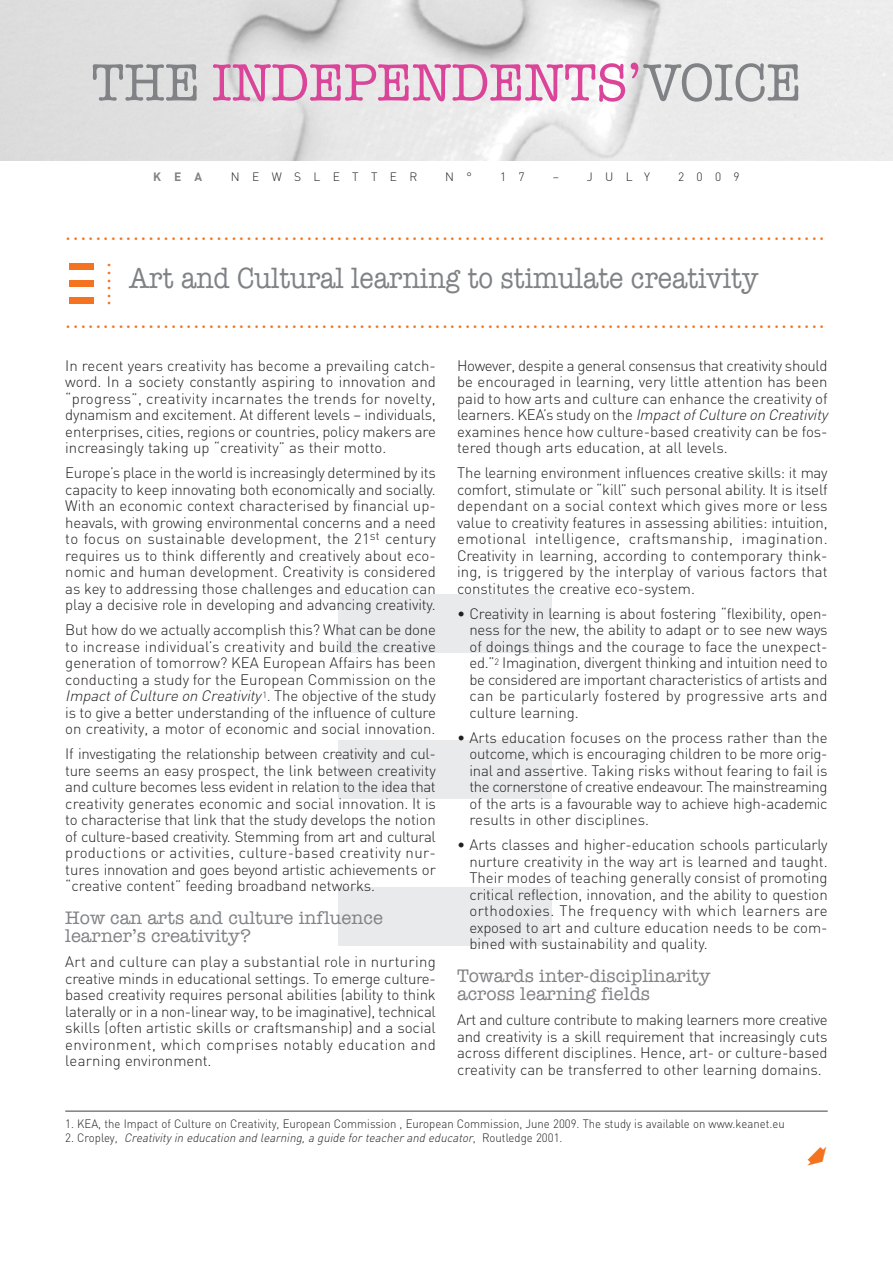
<style>
.page{position:relative;width:893px;height:1263px;background:#fff}
.page>*{position:absolute;margin:0;border:0;box-sizing:border-box;transform-origin:0 0}
.t1{font:54px "American Typewriter";color:#da4599;scale:.96 1}
.t2{font:30px "American Typewriter";color:#808285;scale:.9 1}
.t3{font:18.75px/18px "American Typewriter";color:#808285}
.t4{font:300 15px/16.5px "DIN";color:#231f20;text-align:justify}
.t5{font:12px "Helvetica";color:#f47321}
.t6{font:300 12px/13.5px "DIN";color:#231f20;scale:.95 1}
.t7{font:300 12px "DIN";color:#231f20}
.t8{font:300 12px "DIN";letter-spacing:1.03em;color:#231f20}
.t9{font:700 12px "DIN";color:#808285}
.s1{color:#808285}
.s2{font-style:italic}
</style>
<div class="page">
<div style="left:338px;top:594px;width:214px;height:58px;background:#e9eaeb"></div>
<div style="left:338px;top:741px;width:214px;height:58px;background:#e9eaeb"></div>
<div style="left:338px;top:887px;width:214px;height:58px;background:#e9eaeb"></div>
<img style="left:0;top:0;width:893px;height:161px">
<hr style="left:65px;top:1111px;width:763px;height:1px;background:#3e3e3f">
<div style="left:69px;top:263px;width:25px;height:7px;background:#f47321"></div>
<div style="left:69px;top:280px;width:25px;height:7px;background:#f47321"></div>
<div style="left:69px;top:297px;width:25px;height:7px;background:#f47321"></div>
<h1 class="t1" style="left:91px;top:52px;width:741px"><span class="s1">THE</span> INDEPENDENTS’<span class="s1">VOICE</span></h1>
<p class="t9" style="left:153px;top:170px;width:50px">KEA</p>
<p class="t8" style="left:231px;top:170px;width:188px">NEWSLETTER</p>
<p class="t7" style="left:445px;top:170px;width:28px">N °</p>
<p class="t7" style="left:500px;top:170px;width:26px">1 7</p>
<p class="t7" style="left:553px;top:170px;width:99px">– JULY</p>
<p class="t7" style="left:678px;top:170px;width:63px">2009</p>
<p class="t5" style="left:65px;top:232px;width:759px">•••••••••••••••••••••••••••••••••••••••••••••••••••••••••••••••••••••••••••••••••••••••••••••••••••••</p>
<p class="t5" style="left:102px;top:306px;width:43px;rotate:-90deg">••••••</p>
<h2 class="t2" style="left:129px;top:261px;width:701px">Art and Cultural learning to stimulate creativity</h2>
<p class="t5" style="left:65px;top:320px;width:759px">•••••••••••••••••••••••••••••••••••••••••••••••••••••••••••••••••••••••••••••••••••••••••••••••••••••</p>
<p class="t4" style="left:65px;top:357px;width:372px">In recent years creativity has become a prevailing catch&shy;word. In a society constantly aspiring to innovation and “progress”, creativity incarnates the trends for novelty, dynamism and excitement. At different levels – individuals, enterprises, cities, regions or countries, policy makers are increasingly taking up “creativity” as their motto.</p>
<p class="t4" style="left:65px;top:465px;width:372px">Europe’s place in the world is increasingly determined by its capacity to keep innovating both economically and socially.<br>With an economic context characterised by financial up&shy;heavals, with growing environmental concerns and a need to focus on sustainable development, the 21<sup>st</sup> century requires us to think differently and creatively about eco&shy;nomic and human development. Creativity is considered as key to addressing those challenges and education can play a decisive role in developing and advancing creativity.</p>
<p class="t4" style="left:65px;top:622px;width:372px">But how do we actually accomplish this? What can be done to increase individual’s creativity and build the creative generation of tomorrow? KEA European Affairs has been conducting a study for the European Commission on the <span class="s2">ImpactofCultureonCreativity</span><sup>1</sup>. The objective of the study is to give a better understanding of the influence of culture on creativity, a motor of economic and social innovation.</p>
<p class="t4" style="left:65px;top:746px;width:372px">If investigating the relationship between creativity and cul&shy;ture seems an easy prospect, the link between creativity and culture becomes less evident in relation to the idea that creativity generates economic and social innovation. It is to characterise that link that the study develops the notion of culture-based creativity. Stemming from art and cultural productions or activities, culture-based creativity nur&shy;tures innovation and goes beyond artistic achievements or “creative content” feeding broadband networks.</p>
<p class="t3" style="left:65px;top:909px;width:319px">How can arts and culture influence learner’s creativity?</p>
<p class="t4" style="left:65px;top:954px;width:372px">Art and culture can play a substantial role in nurturing creative minds in educational settings. To emerge culture&shy;based creativity requires personal abilities (ability to think laterally or in a non-linear way, to be imaginative), technical skills (often artistic skills or craftsmanship) and a social environment, which comprises notably education and learning environment.</p>
<p class="t4" style="left:457px;top:357px;width:375px;text-align:left">However, despite a general consensus that creativity should be encouraged in learning, very little attention has been paid to how arts and culture can enhance the creativity of learners. KEA’s study on the <span class="s2">ImpactofCultureonCreativity </span>examines hence how culture-based creativity can be fos&shy;tered though arts education, at all levels.</p>
<p class="t4" style="left:457px;top:465px;width:372px">The learning environment influences creative skills: it may comfort, stimulate or “kill” such personal ability. It is itself dependant on a social context which gives more or less value to creativity features in assessing abilities: intuition, emotional intelligence, craftsmanship, imagination.<br>Creativity in learning, according to contemporary think&shy;ing, is triggered by the interplay of various factors that constitutes the creative eco-system.</p>
<p class="t4" style="left:469px;top:605px;width:360px;text-indent:-12px">• Creativity in learning is about fostering “flexibility, open&shy;ness for the new, the ability to adapt or to see new ways of doings things and the courage to face the unexpect&shy;ed.”<sup>2</sup> Imagination, divergent thinking and intuition need to be considered are important characteristics of artists and can be particularly fostered by progressive arts and culture learning.</p>
<p class="t4" style="left:469px;top:729px;width:360px;text-indent:-12px">• Arts education focuses on the process rather than the outcome, which is encouraging children to be more orig&shy;inal and assertive. Taking risks without fearing to fail is the cornerstone of creative endeavour. The mainstreaming of the arts is a favourable way to achieve high-academic results in other disciplines.</p>
<p class="t4" style="left:469px;top:837px;width:360px;text-indent:-12px">• Arts classes and higher-education schools particularly nurture creativity in the way art is learned and taught.<br>Their modes of teaching generally consist of promoting critical reflection, innovation, and the ability to question orthodoxies. The frequency with which learners are exposed to art and culture education needs to be com&shy;bined with sustainability and quality.</p>
<p class="t3" style="left:457px;top:967px;width:255px">Towards inter-disciplinarity across learning fields</p>
<p class="t4" style="left:457px;top:1012px;width:372px">Art and culture contribute to making learners more creative and creativity is a skill requirement that increasingly cuts across different disciplines. Hence, art- or culture-based creativity can be transferred to other learning domains.</p>
<p class="t6" style="left:65px;top:1117px;width:759px">1. KEA, the Impact of Culture on Creativity, European Commission , European Commission, June 2009. The study is available on www.keanet.eu<br>2 . C ro p ley , <span class="s2">Creativity in education and learning, a guide for teacher and educator</span>, R o u t le d g e 2 0 0 1 .</p>
</div>
